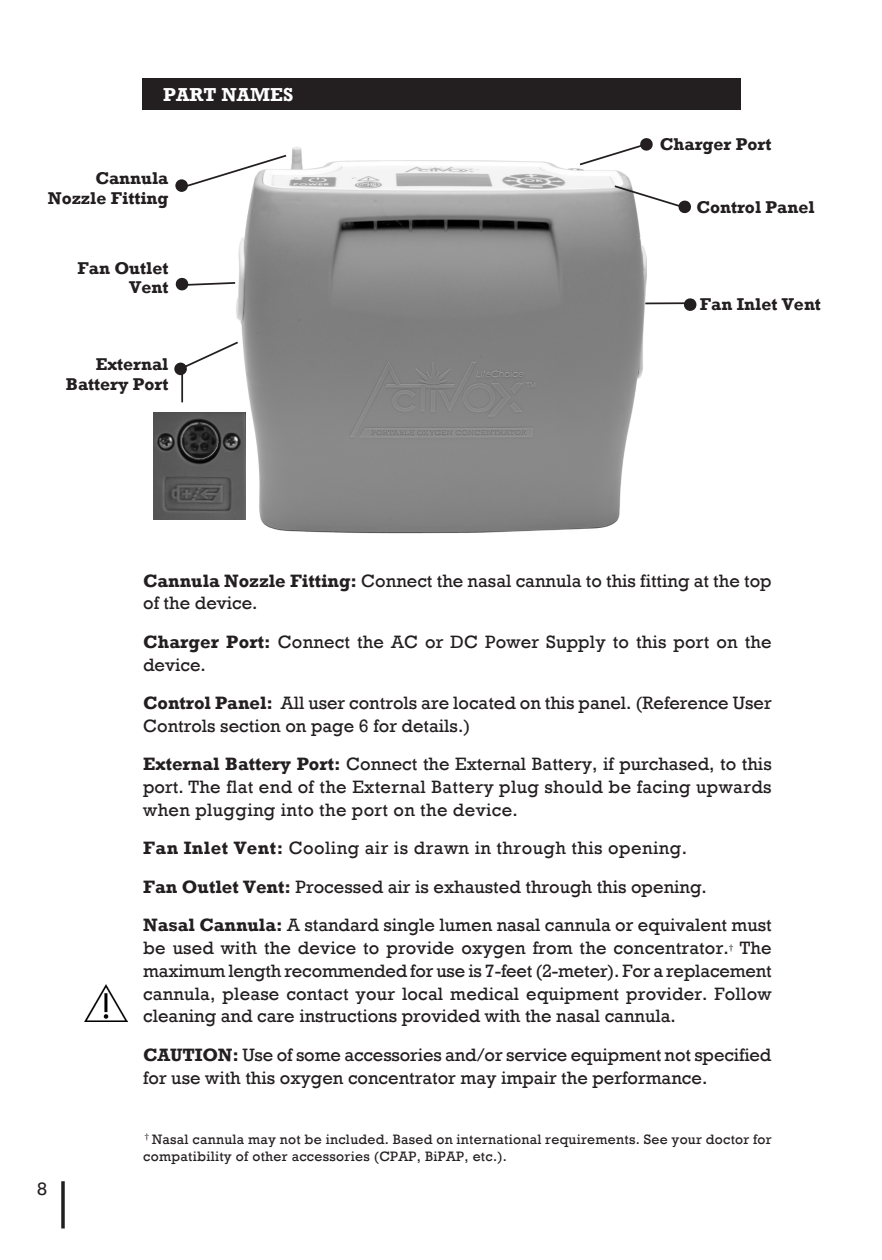
<style>
.page{position:relative;width:882px;height:1260px;background:#fff}
.page>*{position:absolute;margin:0;border:0;box-sizing:border-box;transform-origin:0 0}
.t1{font:700 19.25px "Rockwell";color:#fff}
.t2{font:18.38px/22.8px "Rockwell";color:#231f20}
.t3{font:18.38px "Rockwell";letter-spacing:.025em;color:#231f20}
.t4{font:700 17.5px/19.2px "Rockwell";color:#231f20;text-align:right}
.t5{font:14px/17.5px "Rockwell";letter-spacing:.02em;color:#231f20}
.t6{font:7.88px "Rockwell";color:#231f20}
.s1{font-weight:700}
</style>
<div class="page">
<img style="left:235px;top:147px;width:412px;height:387px">
<svg style="left:61px;top:1181px;width:4px;height:47px"></svg>
<div style="left:142px;top:79px;width:598px;height:31px;background:#231f20"></div>
<svg style="left:187px;top:153px;width:101px;height:36px"></svg>
<hr style="left:645px;top:302px;width:45px;height:2px;background:#231f20">
<div style="left:175px;top:179px;width:13px;height:13px;background:#231f20;border-radius:50%"></div>
<svg style="left:613px;top:184px;width:78px;height:30px"></svg>
<svg style="left:683px;top:298px;width:14px;height:13px"></svg>
<svg style="left:175px;top:277px;width:62px;height:14px"></svg>
<svg style="left:180px;top:340px;width:60px;height:30px"></svg>
<div style="left:174px;top:363px;width:13px;height:12px;background:#231f20;border-radius:50%"></div>
<hr style="left:181px;top:372px;width:2px;height:30px;background:#231f20">
<img style="left:153px;top:413px;width:93px;height:107px">
<img style="left:85px;top:985px;width:42px;height:36px">
<svg style="left:578px;top:138px;width:75px;height:29px"></svg>
<p class="t1" style="left:163px;top:83px;width:131px">PART NAMES</p>
<p class="t4" style="left:48px;top:169px;width:122px">Cannula<br>Nozzle Fitting</p>
<p class="t4" style="left:78px;top:259px;width:92px">Fan Outlet</p>
<p class="t4" style="left:129px;top:278px;width:41px">Vent</p>
<p class="t4" style="left:66px;top:355px;width:104px">External<br>Battery Port</p>
<p class="t4" style="left:660px;top:135px;width:113px">Charger Port</p>
<p class="t4" style="left:696px;top:197px;width:120px">Control Panel</p>
<p class="t4" style="left:700px;top:295px;width:123px">Fan Inlet Vent</p>
<p class="t2" style="left:143px;top:569px;width:630px"><span class="s1">Cannula Nozzle Fitting:</span> Connect the nasal cannula to this fitting at the top of the device.</p>
<p class="t2" style="left:143px;top:631px;width:630px"><span class="s1">Charger Port:</span> Connect the AC or DC Power Supply to this port on the device.</p>
<p class="t2" style="left:143px;top:692px;width:630px"><span class="s1">Control Panel:</span> All user controls are located on this panel. (Reference User<br>Controls section on page 6 for details.)</p>
<p class="t2" style="left:143px;top:753px;width:630px;text-align:justify"><span class="s1">External Battery Port:</span> Connect the External Battery, if purchased, to this port. The flat end of the External Battery plug should be facing upwards when plugging into the port on the device.</p>
<p class="t3" style="left:143px;top:838px;width:546px"><span class="s1">Fan Inlet Vent:</span> Cooling air is drawn in through this opening.</p>
<p class="t2" style="left:143px;top:876px;width:565px"><span class="s1">Fan Outlet Vent:</span> Processed air is exhausted through this opening.</p>
<p class="t2" style="left:143px;top:914px;width:630px"><span class="s1">Nasal Cannula:</span> A standard single lumen nasal cannula or equivalent must be used with the device to provide oxygen from the concentrator.</p>
<p class="t2" style="left:143px;top:937px;width:630px;text-align:justify;text-indent:597px">The maximum length recommended for use is 7-feet (2-meter). For a replacement cannula, please contact your local medical equipment provider. Follow cleaning and care instructions provided with the nasal cannula.</p>
<p class="t2" style="left:143px;top:1044px;width:630px"><span class="s1">CAUTION:</span> Use of some accessories and/or service equipment not specified for use with this oxygen concentrator may impair the performance.</p>
<p class="t6" style="left:729px;top:943px;width:6px">†</p>
<p class="t2" style="left:37px;top:1178px;width:11px">8</p>
<p class="t6" style="left:145px;top:1132px;width:6px">†</p>
<p class="t5" style="left:143px;top:1130px;width:630px;text-indent:9px">Nasal cannula may not be included. Based on international requirements. See your doctor for compatibility of other accessories (CPAP, BiPAP, etc.).</p>
</div>
